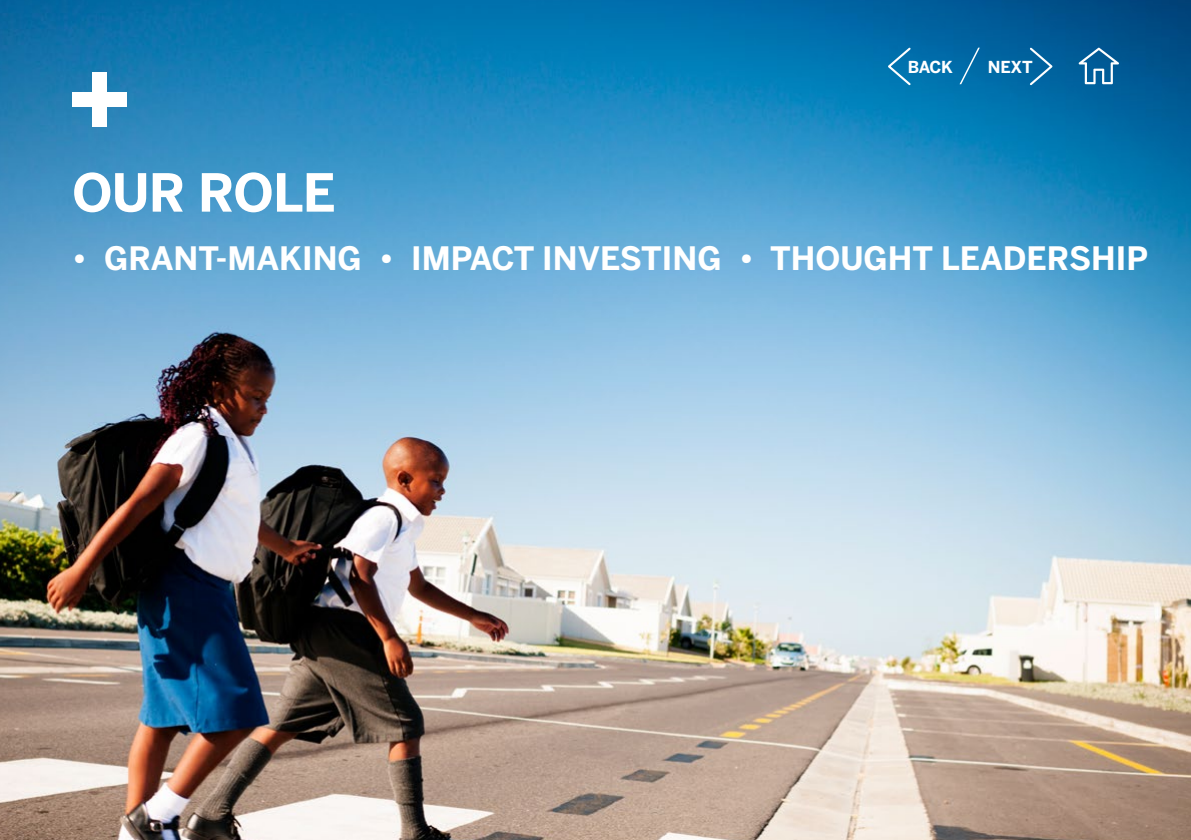
<style>
.page{position:relative;width:1191px;height:840px;background:#fff}
.page>*{position:absolute;margin:0;border:0;box-sizing:border-box;transform-origin:0 0}
.t1{font:700 52px "Benton Sans";letter-spacing:-.015em;color:#fff}
.t2{font:700 32px "Benton Sans";color:#fff}
.t3{font:700 16.4px "Benton Sans";letter-spacing:-.02em;color:#fff}
</style>
<div class="page">
<img style="left:0;top:0;width:1191px;height:839px">
<div style="left:92px;top:72px;width:14px;height:55px;background:#fff"></div>
<div style="left:72px;top:92px;width:55px;height:14px;background:#fff"></div>
<svg style="left:1078px;top:48px;width:41px;height:36px"></svg>
<svg style="left:1028px;top:46px;width:26px;height:41px"></svg>
<svg style="left:885px;top:46px;width:27px;height:41px"></svg>
<svg style="left:958px;top:46px;width:23px;height:40px"></svg>
<p class="t3" style="left:907px;top:57px;width:47px">BACK</p>
<p class="t3" style="left:988px;top:57px;width:46px">NEXT</p>
<h1 class="t1" style="left:72px;top:161px;width:265px">OUR ROLE</h1>
<p class="t2" style="left:72px;top:239px;width:1077px">• GRANT-MAKING • IMPACT INVESTING • THOUGHT LEADERSHIP</p>
</div>
